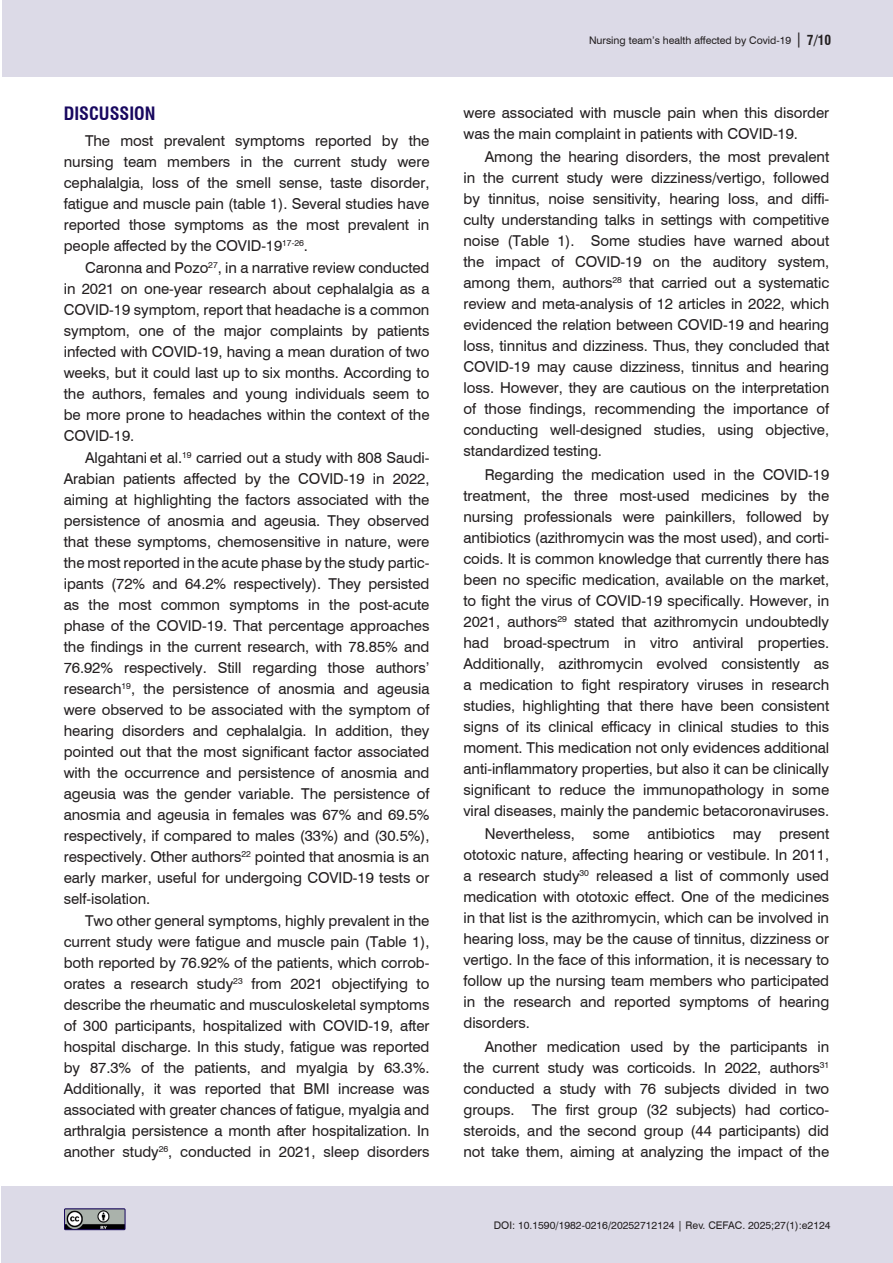
<style>
.page{position:relative;width:893px;height:1263px;background:#fff}
.page>*{position:absolute;margin:0;border:0;box-sizing:border-box;transform-origin:0 0}
.Nivel_1{font:700 condensed 18px "Swiss 721 BT";color:#18085f}
.Corpo_do_texto_INGLES{font:15px/21px "Swiss 721 BT";letter-spacing:-.005em;color:#231f20;text-align:justify}
.t1{font:10.5px "Swiss 721 BT";color:#231f20}
.s1{font-size:15px}
.s2{font-weight:700;font-stretch:condensed;font-size:13.5px}
</style>
<div class="page">
<div style="left:1px;top:1186px;width:892px;height:77px;background:#dcdae7"></div>
<div style="left:2px;top:0;width:891px;height:77px;background:#dcdae7"></div>
<img style="left:66px;top:1210px;width:57px;height:18px">
<div style="left:64px;top:1208px;width:61px;height:22px;border:1px solid #18085f"></div>
<p class="Nivel_1" style="left:64px;top:103px;width:93px">DISCUSSION</p>
<p class="Corpo_do_texto_INGLES" style="left:64px;top:130px;width:367px;text-indent:21px">The most prevalent symptoms reported by the nursing team members in the current study were cephalalgia, loss of the smell sense, taste disorder, fatigue and muscle pain (table 1). Several studies have reported those symptoms as the most prevalent in people affected by the COVID-19<sup>17-26</sup>.</p>
<p class="Corpo_do_texto_INGLES" style="left:64px;top:256px;width:367px;text-indent:21px">Caronna and Pozo<sup>27</sup>, in a narrative review conducted in 2021 on one-year research about cephalalgia as a COVID-19 symptom, report that headache is a common symptom, one of the major complaints by patients infected with COVID-19, having a mean duration of two weeks, but it could last up to six months. According to the authors, females and young individuals seem to be more prone to headaches within the context of the COVID-19.</p>
<p class="Corpo_do_texto_INGLES" style="left:64px;top:446px;width:367px;text-indent:21px">Algahtani et al.<sup>19</sup> carried out a study with 808 Saudi-Arabian patients affected by the COVID-19 in 2022, aiming at highlighting the factors associated with the persistence of anosmia and ageusia. They observed that these symptoms, chemosensitive in nature, were the most reported in the acute phase by the study partic&shy;ipants (72% and 64.2% respectively). They persisted as the most common symptoms in the post-acute phase of the COVID-19. That percentage approaches the findings in the current research, with 78.85% and 76.92% respectively. Still regarding those authors’ research<sup>19</sup>, the persistence of anosmia and ageusia were observed to be associated with the symptom of hearing disorders and cephalalgia. In addition, they pointed out that the most significant factor associated with the occurrence and persistence of anosmia and ageusia was the gender variable. The persistence of anosmia and ageusia in females was 67% and 69.5% respectively, if compared to males (33%) and (30.5%), respectively. Other authors<sup>22</sup> pointed that anosmia is an early marker, useful for undergoing COVID-19 tests or self-isolation.</p>
<p class="Corpo_do_texto_INGLES" style="left:64px;top:909px;width:367px;text-indent:21px">Two other general symptoms, highly prevalent in the current study were fatigue and muscle pain (Table 1), both reported by 76.92% of the patients, which corrob&shy;orates a research study<sup>23</sup> from 2021 objectifying to describe the rheumatic and musculoskeletal symptoms of 300 participants, hospitalized with COVID-19, after hospital discharge. In this study, fatigue was reported by 87.3% of the patients, and myalgia by 63.3%.<br>Additionally, it was reported that BMI increase was associated with greater chances of fatigue, myalgia and arthralgia persistence a month after hospitalization. In another study<sup>26</sup>, conducted in 2021, sleep disorders</p>
<p class="t1" style="left:589px;top:33px;width:244px">Nursing team’s health affected by Covid-19 <span class="s1">|</span> <span class="s2">7/10</span></p>
<p class="Corpo_do_texto_INGLES" style="left:463px;top:101px;width:367px">were associated with muscle pain when this disorder was the main complaint in patients with COVID-19.</p>
<p class="Corpo_do_texto_INGLES" style="left:463px;top:146px;width:367px;text-indent:21px">Among the hearing disorders, the most prevalent in the current study were dizziness/vertigo, followed by tinnitus, noise sensitivity, hearing loss, and diffi&shy;culty understanding talks in settings with competitive noise (Table 1). Some studies have warned about the impact of COVID-19 on the auditory system, among them, authors<sup>28</sup> that carried out a systematic review and meta-analysis of 12 articles in 2022, which evidenced the relation between COVID-19 and hearing loss, tinnitus and dizziness. Thus, they concluded that COVID-19 may cause dizziness, tinnitus and hearing loss. However, they are cautious on the interpretation of those findings, recommending the importance of conducting well-designed studies, using objective, standardized testing.</p>
<p class="Corpo_do_texto_INGLES" style="left:463px;top:463px;width:367px;text-indent:21px">Regarding the medication used in the COVID-19 treatment, the three most-used medicines by the nursing professionals were painkillers, followed by antibiotics (azithromycin was the most used), and corti&shy;coids. It is common knowledge that currently there has been no specific medication, available on the market, to fight the virus of COVID-19 specifically. However, in 2021, authors<sup>29</sup> stated that azithromycin undoubtedly had broad-spectrum in vitro antiviral properties.<br>Additionally, azithromycin evolved consistently as a medication to fight respiratory viruses in research studies, highlighting that there have been consistent signs of its clinical efficacy in clinical studies to this moment. This medication not only evidences additional anti-inflammatory properties, but also it can be clinically significant to reduce the immunopathology in some viral diseases, mainly the pandemic betacoronaviruses.</p>
<p class="Corpo_do_texto_INGLES" style="left:463px;top:823px;width:367px;text-indent:21px">Nevertheless, some antibiotics may present ototoxic nature, affecting hearing or vestibule. In 2011, a research study<sup>30</sup> released a list of commonly used medication with ototoxic effect. One of the medicines in that list is the azithromycin, which can be involved in hearing loss, may be the cause of tinnitus, dizziness or vertigo. In the face of this information, it is necessary to follow up the nursing team members who participated in the research and reported symptoms of hearing disorders.</p>
<p class="Corpo_do_texto_INGLES" style="left:463px;top:1035px;width:367px;text-indent:21px">Another medication used by the participants in the current study was corticoids. In 2022, authors<sup>31 </sup>conducted a study with 76 subjects divided in two groups. The first group (32 subjects) had cortico&shy;steroids, and the second group (44 participants) did not take them, aiming at analyzing the impact of the</p>
<p class="t1" style="left:494px;top:1218px;width:338px">DOI: 10.1590/1982-0216/20252712124 | Rev. CEFAC. 2025;27(1):e2124</p>
</div>
